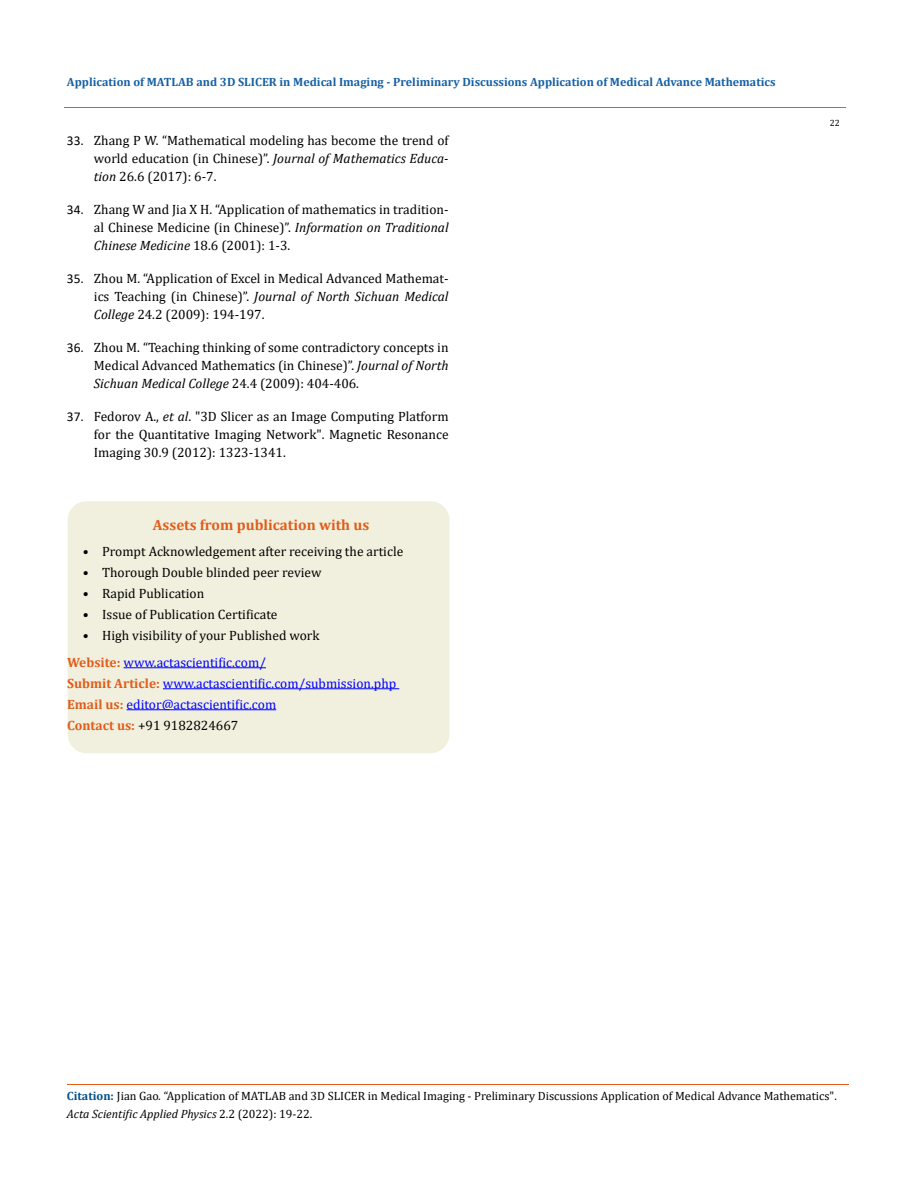
<style>
.page{position:relative;width:917px;height:1188px;background:#fff}
.page>*{position:absolute;margin:0;border:0;box-sizing:border-box;transform-origin:0 0}
.t1{font:700 15px "Cambria";color:#e05d1a}
.t2{font:13.5px/18px "Cambria";color:#000;text-align:justify}
.t3{font:13.5px/21px "Cambria";color:#00f}
.t4{font:12px/18px "Cambria";color:#000}
.t5{font:700 12px "Cambria";color:#1560a6}
.t6{font:9px "Cambria";color:#000}
.s1{font-family:"Calibri"}
.s2{font-style:italic}
.s3{font-weight:700;color:#e05d1a}
.s4{color:#000}
.s5{font-weight:700;color:#035089}
</style>
<div class="page">
<div style="left:68px;top:502px;width:380px;height:250px;background:#f1f0de;border-radius:18px"></div>
<div style="left:68px;top:501px;width:381px;height:252px;border:2px solid #f1f0de;border-radius:18px"></div>
<hr style="left:124px;top:667px;width:142px;height:1px;background:#00f">
<hr style="left:163px;top:688px;width:236px;height:1px;background:#00f">
<hr style="left:127px;top:709px;width:149px;height:1px;background:#00f">
<hr style="left:64px;top:108px;width:781px;height:1px;background:#e05d1a">
<hr style="left:67px;top:1084px;width:781px;height:1px;background:#e05d1a">
<p class="t5" style="left:67px;top:73px;width:710px">Application of MATLAB and 3D SLICER in Medical Imaging - Preliminary Discussions Application of Medical Advance Mathematics</p>
<p class="t2" style="left:94px;top:132px;width:356px;text-indent:-27px"><span class="s1">33.</span> Zhang P W. “Mathematical modeling has become the trend of world education (in Chinese)”. <span class="s2">Journal of Mathematics Educa&shy;tion</span> 26.6 (2017): 6-7.</p>
<p class="t2" style="left:94px;top:201px;width:356px;text-indent:-27px"><span class="s1">34.</span> Zhang W and Jia X H. “Application of mathematics in tradition&shy;al Chinese Medicine (in Chinese)”. <span class="s2">Information on Traditional Chinese Medicine</span> 18.6 (2001): 1-3.</p>
<p class="t2" style="left:94px;top:270px;width:356px;text-indent:-27px"><span class="s1">35.</span> Zhou M. “Application of Excel in Medical Advanced Mathemat&shy;ics Teaching (in Chinese)”. <span class="s2">Journal of North Sichuan Medical College</span> 24.2 (2009): 194-197.</p>
<p class="t2" style="left:94px;top:339px;width:356px;text-indent:-27px"><span class="s1">36.</span> Zhou M. “Teaching thinking of some contradictory concepts in Medical Advanced Mathematics (in Chinese)”. <span class="s2">Journal of North Sichuan Medical College</span> 24.4 (2009): 404-406.</p>
<p class="t2" style="left:94px;top:408px;width:356px;text-indent:-27px"><span class="s1">37.</span> Fedorov A., <span class="s2">et al</span>. "3D Slicer as an Image Computing Platform for the Quantitative Imaging Network". Magnetic Resonance Imaging 30.9 (2012): 1323-1341.</p>
<p class="t1" style="left:153px;top:514px;width:218px">Assets from publication with us</p>
<p class="t2" style="left:83px;top:542px;width:322px">• Prompt Acknowledgement after receiving the article</p>
<p class="t2" style="left:83px;top:563px;width:240px">• Thorough Double blinded peer review</p>
<p class="t2" style="left:83px;top:584px;width:123px">• Rapid Publication</p>
<p class="t2" style="left:83px;top:605px;width:196px">• Issue of Publication Certificate</p>
<p class="t2" style="left:83px;top:626px;width:238px">• High visibility of your Published work</p>
<p class="t3" style="left:67px;top:652px;width:330px"><span class="s3">Website:</span> www.actascientific.com/<br><span class="s3">Submit Article:</span> www.actascientific.com/submission.php <span class="s3">Email us:</span> editor@actascientific.com<br><span class="s3">Contact us:</span> <span class="s4">+91 9182824667</span></p>
<p class="t6" style="left:829px;top:118px;width:11px">22</p>
<p class="t4" style="left:67px;top:1087px;width:771px"><span class="s5">Citation:</span> Jian Gao<span class="s2">.</span> “Application of MATLAB and 3D SLICER in Medical Imaging - Preliminary Discussions Application of Medical Advance Mathematics".<br><span class="s2">Acta Scientific Applied Physics</span> 2.2 (2022): 19-22.</p>
</div>
